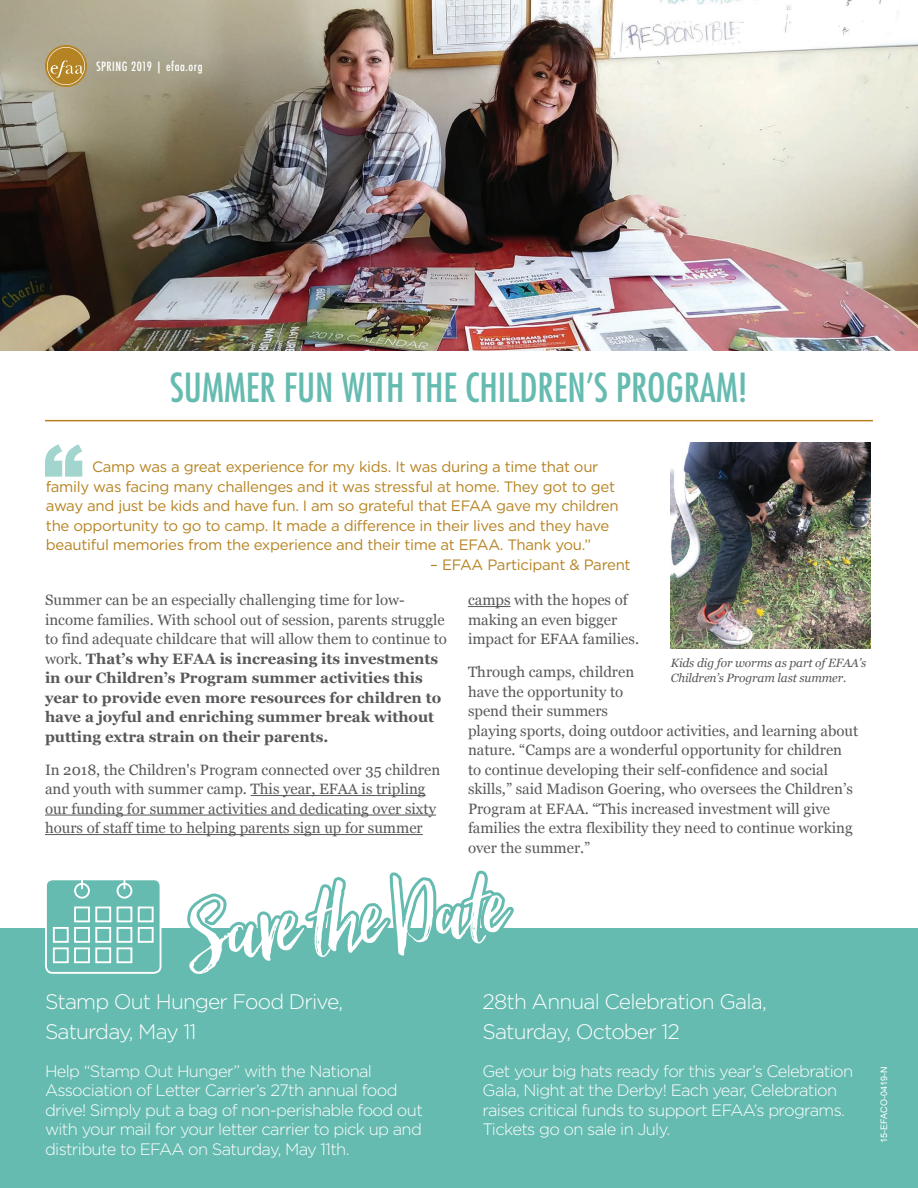
<style>
.page{position:relative;width:918px;height:1188px;background:#fff}
.page>*{position:absolute;margin:0;border:0;box-sizing:border-box;transform-origin:0 0}
.t1{font:112.5px "Hello Beautiful";color:#fff}
.t2{font:condensed 39px "Futura Std";color:#66bbb0}
.t3{font:300 21px/30px "Gotham";letter-spacing:-.04em;color:#fff}
.t4{font:300 16.5px/19.5px "Gotham";letter-spacing:-.04em;color:#fff}
.t5{font:15px/19.5px "Georgia";color:#57585a}
.t6{font:700 15px/19.5px "Georgia";color:#57585a}
.t7{font:15px/19.5px "Gotham";letter-spacing:-.02em;color:#b68322}
.t8{font:500 condensed 12.45px "Futura";letter-spacing:.04em;color:#fff}
.t9{font:italic 12px/15px "Georgia";letter-spacing:-.01em;color:#57585a}
.t10{font:9px "Arial";color:#fff}
.s1{font-weight:400}
</style>
<div class="page">
<div style="left:0;top:929px;width:918px;height:259px;background:#66bbb0"></div>
<div style="left:46px;top:879px;width:115px;height:94px;background:#66bbb0;border-radius:7px"></div>
<div style="left:45px;top:878px;width:116px;height:96px;border:2px solid #fff;border-radius:7px"></div>
<div style="left:74px;top:907px;width:16px;height:15px;background:#66bbb0;border:2px solid #fff"></div>
<div style="left:95px;top:907px;width:16px;height:15px;background:#66bbb0;border:2px solid #fff"></div>
<div style="left:117px;top:907px;width:15px;height:15px;background:#66bbb0;border:2px solid #fff"></div>
<div style="left:138px;top:907px;width:16px;height:15px;background:#66bbb0;border:2px solid #fff"></div>
<div style="left:53px;top:927px;width:16px;height:16px;background:#66bbb0;border:2px solid #fff"></div>
<div style="left:74px;top:927px;width:16px;height:16px;background:#66bbb0;border:2px solid #fff"></div>
<div style="left:95px;top:927px;width:16px;height:16px;background:#66bbb0;border:2px solid #fff"></div>
<div style="left:117px;top:927px;width:15px;height:16px;background:#66bbb0;border:2px solid #fff"></div>
<div style="left:138px;top:927px;width:16px;height:16px;background:#66bbb0;border:2px solid #fff"></div>
<div style="left:53px;top:947px;width:16px;height:16px;background:#66bbb0;border:2px solid #fff"></div>
<div style="left:74px;top:947px;width:16px;height:16px;background:#66bbb0;border:2px solid #fff"></div>
<div style="left:95px;top:947px;width:16px;height:16px;background:#66bbb0;border:2px solid #fff"></div>
<div style="left:117px;top:947px;width:15px;height:16px;background:#66bbb0;border:2px solid #fff"></div>
<div style="left:74px;top:883px;width:16px;height:16px;border:2px solid #fff;border-radius:50%"></div>
<svg style="left:118px;top:884px;width:13px;height:14px"></svg>
<div style="left:117px;top:883px;width:15px;height:16px;border:2px solid #fff;border-radius:50%"></div>
<svg style="left:81px;top:878px;width:2px;height:10px"></svg>
<img style="left:671px;top:443px;width:200px;height:205px">
<hr style="left:45px;top:815px;width:391px;height:1px;background:#57585a">
<hr style="left:45px;top:834px;width:378px;height:1px;background:#57585a">
<hr style="left:468px;top:606px;width:43px;height:1px;background:#57585a">
<hr style="left:45px;top:420px;width:828px;height:1px;background:#b68322">
<img style="left:0;top:0;width:918px;height:351px">
<svg style="left:45px;top:45px;width:42px;height:42px;background:#ba9750"></svg>
<svg style="left:45px;top:444px;width:37px;height:33px"></svg>
<svg style="left:183px;top:795px;width:204px;height:134px"></svg>
<img style="left:387px;top:65px;width:53px;height:864px">
<svg style="left:430px;top:816px;width:89px;height:113px"></svg>
<p class="t8" style="left:96px;top:58px;width:108px">SPRING 2019 | efaa.org</p>
<h2 class="t2" style="left:170px;top:364px;width:579px">SUMMER FUN WITH THE CHILDREN’S PROGRAM!</h2>
<p class="t7" style="left:46px;top:457px;width:574px;text-indent:46px">Camp was a great experience for my kids. It was during a time that our family was facing many challenges and it was stressful at home. They got to get away and just be kids and have fun. I am so grateful that EFAA gave my children the opportunity to go to camp. It made a difference in their lives and they have beautiful memories from the experience and their time at EFAA. Thank you.”</p>
<p class="t7" style="left:430px;top:554px;width:202px">– EFAA Participant &amp; Parent</p>
<p class="t6" style="left:45px;top:590px;width:404px"><span class="s1">Summer can be an especially challenging time for low&shy;income families. With school out of session, parents struggle to find adequate childcare that will allow them to continue to work.</span> That’s why EFAA is increasing its investments in our Children’s Program summer activities this year to provide even more resources for children to have a joyful and enriching summer break without putting extra strain on their parents.</p>
<p class="t5" style="left:45px;top:759px;width:397px">In 2018, the Children's Program connected over 35 children and youth with summer camp. This year, EFAA is tripling our funding for summer activities and dedicating over sixty hours of staff time to helping parents sign up for summer</p>
<p class="t5" style="left:468px;top:590px;width:173px">camps with the hopes of making an even bigger impact for EFAA families.</p>
<p class="t5" style="left:468px;top:662px;width:392px">Through camps, children<br>have the opportunity to<br>spend their summers<br>playing sports, doing outdoor activities, and learning about nature. “Camps are a wonderful opportunity for children to continue developing their self-confidence and social skills,” said Madison Goering, who oversees the Children’s Program at EFAA. “This increased investment will give families the extra flexibility they need to continue working over the summer.”</p>
<p class="t9" style="left:671px;top:655px;width:197px">Kids dig for worms as part of EFAA’s<br>Children’s Program last summer.</p>
<h1 class="t1" style="left:181px;top:870px;width:322px;rotate:-5deg">Save the Date</h1>
<h3 class="t3" style="left:45px;top:987px;width:300px">Stamp Out Hunger Food Drive,<br>Saturday, May 11</h3>
<p class="t4" style="left:45px;top:1061px;width:379px">Help “Stamp Out Hunger” with the National Association of Letter Carrier’s 27th annual food drive! Simply put a bag of non-perishable food out with your mail for your letter carrier to pick up and distribute to EFAA on Saturday, May 11th.</p>
<h3 class="t3" style="left:483px;top:987px;width:286px">28th Annual Celebration Gala,<br>Saturday, October 12</h3>
<p class="t4" style="left:483px;top:1061px;width:372px">Get your big hats ready for this year’s Celebration Gala, Night at the Derby! Each year, Celebration raises critical funds to support EFAA’s programs.<br>Tickets go on sale in July.</p>
<p class="t10" style="left:878px;top:1143px;width:78px;rotate:-90deg">15-EFACO-0419-N</p>
</div>
